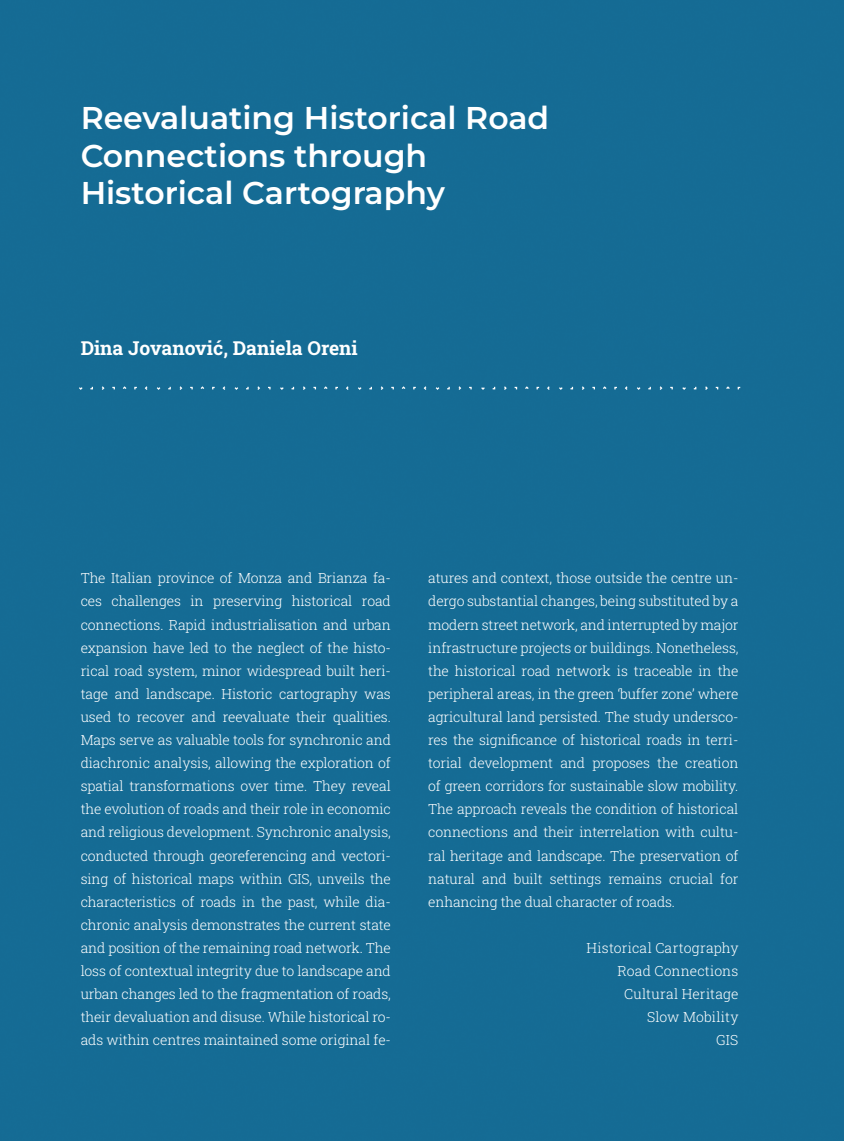
<style>
.page{position:relative;width:844px;height:1141px;background:#fff}
.page>*{position:absolute;margin:0;border:0;box-sizing:border-box;transform-origin:0 0}
.Titolo_Capitolo_ITA{font:600 31.5px/37.8px "Montserrat";color:#fff}
.Nome_autore{font:19.25px "Roboto Slab";color:#fff}
.Abstract_ITA{font:300 14px/23.1px "Roboto Slab";letter-spacing:-.01em;color:#fff;text-align:justify}
.Parole_chiave{font:300 14px "Roboto Slab";letter-spacing:.015em;color:#fff}
</style>
<div class="page">
<div style="left:0;top:0;width:843px;height:1141px;background:#156b94"></div>
<svg style="left:79px;top:387px;width:4px;height:3px"></svg>
<svg style="left:179px;top:386px;width:3px;height:4px"></svg>
<svg style="left:200px;top:386px;width:4px;height:3px"></svg>
<svg style="left:222px;top:386px;width:3px;height:4px"></svg>
<svg style="left:234px;top:387px;width:4px;height:3px"></svg>
<svg style="left:257px;top:386px;width:3px;height:4px"></svg>
<svg style="left:380px;top:386px;width:3px;height:4px"></svg>
<svg style="left:401px;top:386px;width:4px;height:3px"></svg>
<svg style="left:423px;top:386px;width:3px;height:4px"></svg>
<svg style="left:435px;top:387px;width:4px;height:3px"></svg>
<svg style="left:458px;top:386px;width:3px;height:4px"></svg>
<svg style="left:581px;top:386px;width:3px;height:4px"></svg>
<svg style="left:602px;top:386px;width:4px;height:3px"></svg>
<svg style="left:624px;top:386px;width:3px;height:4px"></svg>
<svg style="left:636px;top:387px;width:4px;height:3px"></svg>
<svg style="left:659px;top:386px;width:3px;height:4px"></svg>
<p class="Titolo_Capitolo_ITA" style="left:81px;top:98px;width:470px">Reevaluating Historical Road<br>Connections through</p>
<p class="Titolo_Capitolo_ITA" style="left:81px;top:173px;width:365px">Historical Cartography</p>
<p class="Nome_autore" style="left:81px;top:335px;width:278px">Dina Jovanović, Daniela Oreni</p>
<p class="Abstract_ITA" style="left:81px;top:566px;width:312px">The Italian province of Monza and Brianza fa&shy;ces challenges in preserving historical road connections. Rapid industrialisation and urban expansion have led to the neglect of the histo&shy;rical road system, minor widespread built heri&shy;tage and landscape. Historic cartography was used to recover and reevaluate their qualities.<br>Maps serve as valuable tools for synchronic and diachronic analysis, allowing the exploration of spatial transformations over time. They reveal the evolution of roads and their role in economic and religious development. Synchronic analysis, conducted through georeferencing and vectori&shy;sing of historical maps within GIS, unveils the characteristics of roads in the past, while dia&shy;chronic analysis demonstrates the current state and position of the remaining road network. The loss of contextual integrity due to landscape and urban changes led to the fragmentation of roads, their devaluation and disuse. While historical ro&shy;ads within centres maintained some original fe-</p>
<p class="Abstract_ITA" style="left:428px;top:566px;width:312px">atures and context, those outside the centre un&shy;dergo substantial changes, being substituted by a modern street network, and interrupted by major infrastructure projects or buildings. Nonetheless, the historical road network is traceable in the peripheral areas, in the green ‘buffer zone’ where agricultural land persisted. The study undersco&shy;res the significance of historical roads in terri&shy;torial development and proposes the creation of green corridors for sustainable slow mobility.<br>The approach reveals the condition of historical connections and their interrelation with cultu&shy;ral heritage and landscape. The preservation of natural and built settings remains crucial for enhancing the dual character of roads.</p>
<p class="Parole_chiave" style="left:586px;top:938px;width:153px">Historical Cartography</p>
<p class="Parole_chiave" style="left:617px;top:961px;width:122px">Road Connections</p>
<p class="Parole_chiave" style="left:624px;top:984px;width:116px">Cultural Heritage</p>
<p class="Parole_chiave" style="left:647px;top:1008px;width:93px">Slow Mobility</p>
<p class="Parole_chiave" style="left:716px;top:1031px;width:24px">GIS</p>
</div>
